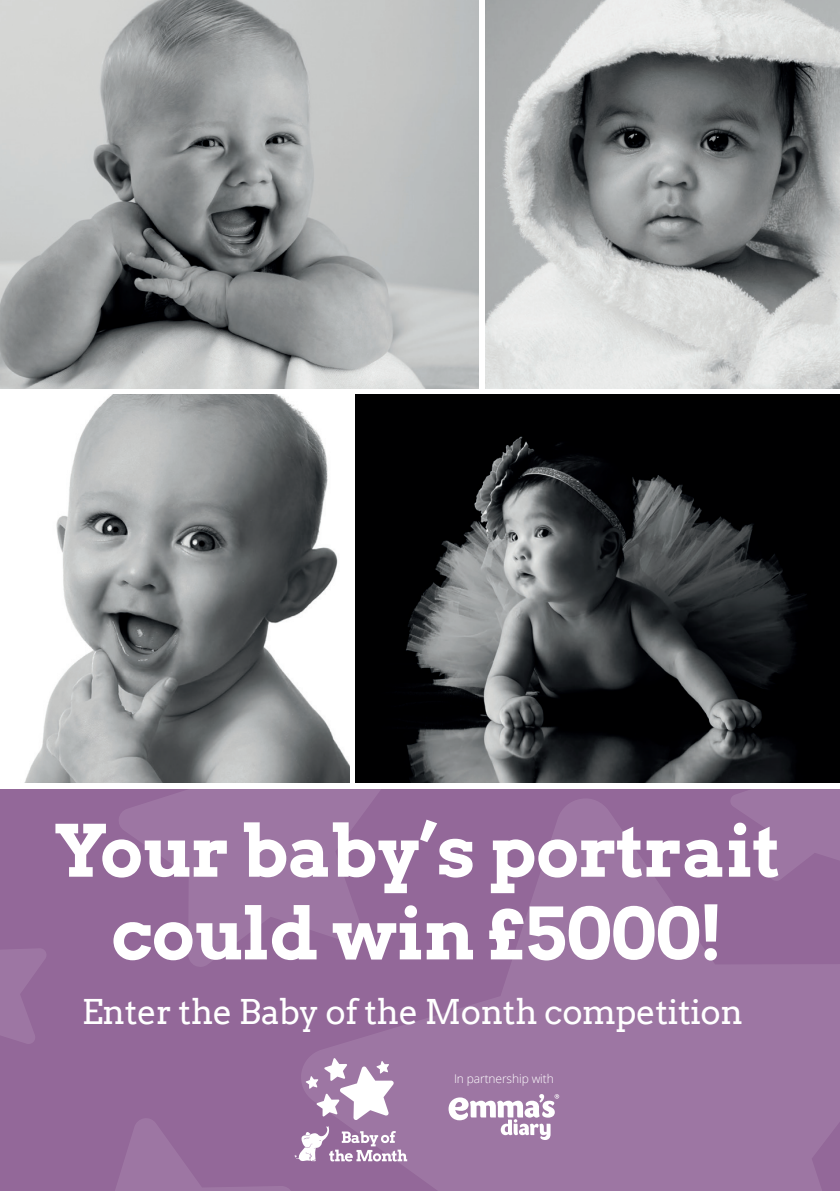
<style>
.page{position:relative;width:840px;height:1191px;background:#fff}
.page>*{position:absolute;margin:0;border:0;box-sizing:border-box;transform-origin:0 0}
.t1{font:700 71.6px/82.6px "Arvo";letter-spacing:-.01em;color:#fff;text-align:center}
.t2{font:34.2px "Arvo";letter-spacing:-.015em;color:#fff}
.t3{font:300 12px "Open Sans";letter-spacing:-.01em;color:#fff}
</style>
<div class="page">
<div style="left:0;top:789px;width:839px;height:402px;background:#936899"></div>
<svg style="left:407px;top:799px;width:432px;height:392px;fill:#9d76a3"></svg>
<svg style="left:729px;top:789px;width:110px;height:92px"></svg>
<svg style="left:119px;top:789px;width:262px;height:122px;fill:#9d76a3"></svg>
<img style="left:355px;top:394px;width:484px;height:388px">
<img style="left:0;top:0;width:478px;height:388px">
<img style="left:485px;top:0;width:354px;height:388px">
<img style="left:25px;top:394px;width:324px;height:388px">
<svg style="left:0;top:911px;width:407px;height:280px"></svg>
<svg style="left:448px;top:1094px;width:111px;height:46px"></svg>
<p class="t1" style="left:54px;top:809px;width:728px">Your baby’s portrait could win £5000!</p>
<p class="t2" style="left:82px;top:991px;width:662px">Enter the Baby of the Month competition</p>
<p class="t3" style="left:454px;top:1070px;width:101px">In partnership with</p>
</div>
